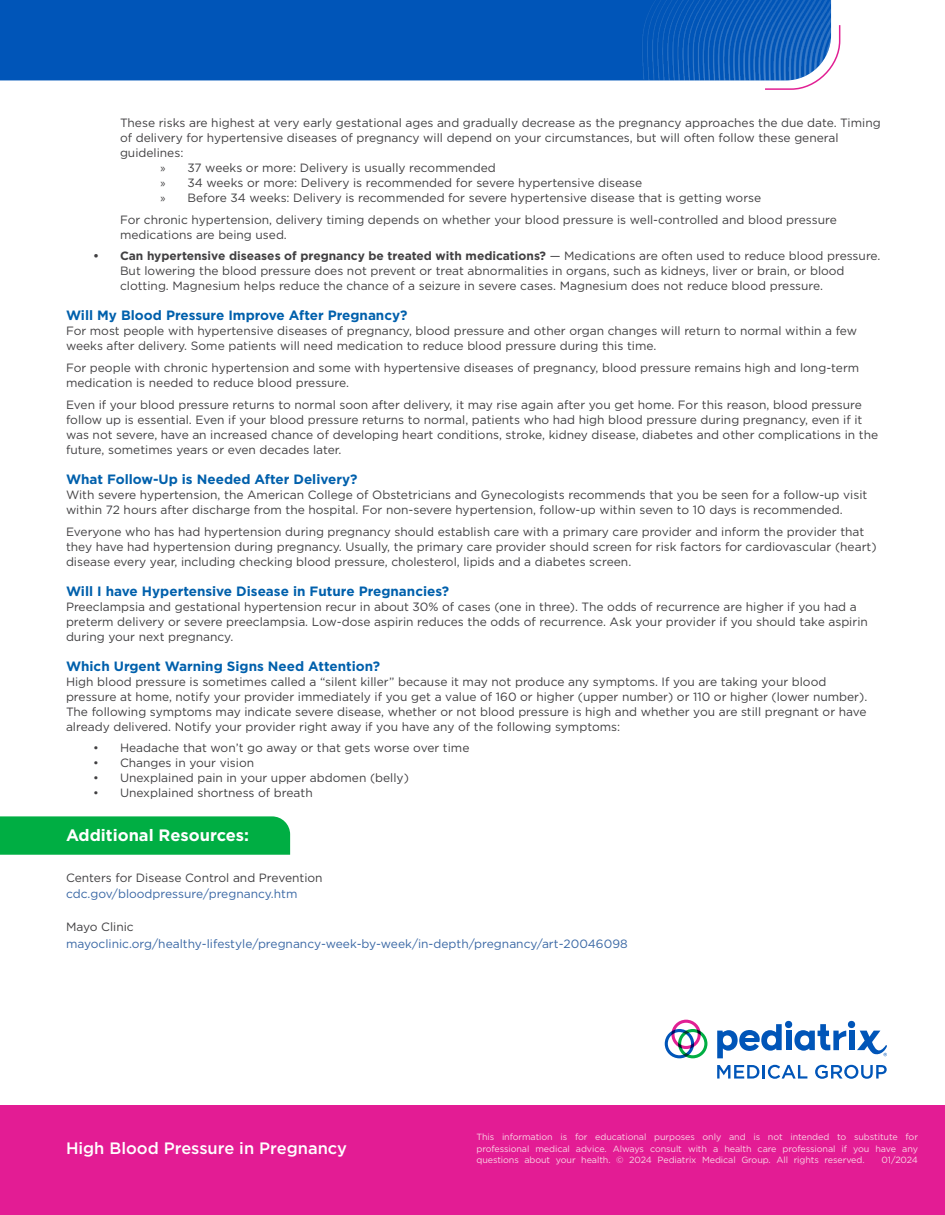
<style>
.page{position:relative;width:945px;height:1215px;background:#fff}
.page>*{position:absolute;margin:0;border:0;box-sizing:border-box;transform-origin:0 0}
.t1{font:500 16.5px "Gotham";color:#fff}
.t2{font:700 16.5px "Gotham";color:#fff}
.t3{font:700 13.5px "Gotham";color:#0060ac}
.t4{font:12px/15px "Gotham";color:#414042}
.t5{font:12px "Gotham";color:#3a68a5}
.t6{font:9px/11.2px "Gotham";letter-spacing:-.01em;color:#fad4e5;text-align:justify}
.s1{font-family:"Myriad Pro"}
.s2{font-weight:700}
</style>
<div class="page">
<div style="left:0;top:1106px;width:945px;height:109px;background:#e31c94"></div>
<div style="left:0;top:816px;width:290px;height:39px;background:#00ae43"></div>
<div style="left:0;top:0;width:548px;height:80px;background:#0055b8"></div>
<img style="left:548px;top:0;width:283px;height:80px">
<svg style="left:764px;top:24px;width:77px;height:66px"></svg>
<div style="left:785px;top:1021px;width:7px;height:7px;background:#0055b8;border-radius:50%"></div>
<div style="left:786px;top:1031px;width:6px;height:19px;background:#0055b8"></div>
<svg style="left:717px;top:1024px;width:65px;height:34px"></svg>
<svg style="left:857px;top:1031px;width:30px;height:25px"></svg>
<div style="left:849px;top:1031px;width:6px;height:19px;background:#0055b8"></div>
<div style="left:848px;top:1021px;width:7px;height:7px;background:#0055b8;border-radius:50%"></div>
<svg style="left:794px;top:1024px;width:52px;height:27px"></svg>
<svg style="left:717px;top:1065px;width:42px;height:14px"></svg>
<hr style="left:762px;top:1065px;width:3px;height:14px;background:#0055b8">
<svg style="left:768px;top:1065px;width:39px;height:14px"></svg>
<svg style="left:815px;top:1065px;width:72px;height:14px"></svg>
<svg style="left:665px;top:1020px;width:42px;height:38px"></svg>
<p class="t4" style="left:120px;top:115px;width:762px">These risks are highest at very early gestational ages and gradually decrease as the pregnancy approaches the due date. Timing</p>
<p class="t4" style="left:120px;top:130px;width:720px">of delivery for hypertensive diseases of pregnancy will depend on your circumstances, but will often follow these general</p>
<p class="t4" style="left:120px;top:145px;width:65px">guidelines:</p>
<p class="t4" style="left:160px;top:160px;width:337px"><span class="s1">»</span> 37 weeks or more: Delivery is usually recommended</p>
<p class="t4" style="left:160px;top:175px;width:483px"><span class="s1">»</span> 34 weeks or more: Delivery is recommended for severe hypertensive disease</p>
<p class="t4" style="left:160px;top:190px;width:602px"><span class="s1">»</span> Before 34 weeks: Delivery is recommended for severe hypertensive disease that is getting worse</p>
<p class="t4" style="left:120px;top:212px;width:718px">For chronic hypertension, delivery timing depends on whether your blood pressure is well-controlled and blood pressure medications are being used.</p>
<p class="t4" style="left:120px;top:248px;width:762px;text-indent:-27px"><span class="s2">• Can hypertensive diseases of pregnancy be treated with medications?</span> — Medications are often used to reduce blood pressure.<br>But lowering the blood pressure does not prevent or treat abnormalities in organs, such as kidneys, liver or brain, or blood clotting. Magnesium helps reduce the chance of a seizure in severe cases. Magnesium does not reduce blood pressure.</p>
<p class="t3" style="left:66px;top:308px;width:343px">Will My Blood Pressure Improve After Pregnancy?</p>
<p class="t4" style="left:66px;top:323px;width:793px">For most people with hypertensive diseases of pregnancy, blood pressure and other organ changes will return to normal within a few weeks after delivery. Some patients will need medication to reduce blood pressure during this time.</p>
<p class="t4" style="left:66px;top:360px;width:795px">For people with chronic hypertension and some with hypertensive diseases of pregnancy, blood pressure remains high and long-term medication is needed to reduce blood pressure.</p>
<p class="t4" style="left:66px;top:397px;width:814px">Even if your blood pressure returns to normal soon after delivery, it may rise again after you get home. For this reason, blood pressure follow up is essential. Even if your blood pressure returns to normal, patients who had high blood pressure during pregnancy, even if it was not severe, have an increased chance of developing heart conditions, stroke, kidney disease, diabetes and other complications in the future, sometimes years or even decades later.</p>
<p class="t3" style="left:66px;top:471px;width:293px">What Follow-Up is Needed After Delivery?</p>
<p class="t4" style="left:66px;top:487px;width:803px">With severe hypertension, the American College of Obstetricians and Gynecologists recommends that you be seen for a follow-up visit within 72 hours after discharge from the hospital. For non-severe hypertension, follow-up within seven to 10 days is recommended.</p>
<p class="t4" style="left:66px;top:524px;width:812px">Everyone who has had hypertension during pregnancy should establish care with a primary care provider and inform the provider that they have had hypertension during pregnancy. Usually, the primary care provider should screen for risk factors for cardiovascular (heart) disease every year, including checking blood pressure, cholesterol, lipids and a diabetes screen.</p>
<p class="t3" style="left:66px;top:583px;width:385px">Will I have Hypertensive Disease in Future Pregnancies?</p>
<p class="t4" style="left:66px;top:599px;width:803px">Preeclampsia and gestational hypertension recur in about 30% of cases (one in three). The odds of recurrence are higher if you had a preterm delivery or severe preeclampsia. Low-dose aspirin reduces the odds of recurrence. Ask your provider if you should take aspirin during your next pregnancy.</p>
<p class="t3" style="left:66px;top:658px;width:316px">Which Urgent Warning Signs Need Attention?</p>
<p class="t4" style="left:66px;top:674px;width:803px">High blood pressure is sometimes called a “silent killer” because it may not produce any symptoms. If you are taking your blood pressure at home, notify your provider immediately if you get a value of 160 or higher (upper number) or 110 or higher (lower number).<br>The following symptoms may indicate severe disease, whether or not blood pressure is high and whether you are still pregnant or have already delivered. Notify your provider right away if you have any of the following symptoms:</p>
<p class="t4" style="left:93px;top:740px;width:378px">• Headache that won’t go away or that gets worse over time</p>
<p class="t4" style="left:93px;top:755px;width:163px">• Changes in your vision</p>
<p class="t4" style="left:93px;top:770px;width:317px">• Unexplained pain in your upper abdomen (belly)</p>
<p class="t4" style="left:93px;top:785px;width:221px">• Unexplained shortness of breath</p>
<h1 class="t2" style="left:66px;top:825px;width:185px">Additional Resources:</h1>
<p class="t4" style="left:66px;top:870px;width:258px">Centers for Disease Control and Prevention</p>
<p class="t5" style="left:66px;top:886px;width:233px">cdc.gov/bloodpressure/pregnancy.htm</p>
<p class="t4" style="left:66px;top:919px;width:69px">Mayo Clinic</p>
<p class="t5" style="left:66px;top:936px;width:563px">mayoclinic.org/healthy-lifestyle/pregnancy-week-by-week/in-depth/pregnancy/art-20046098</p>
<h1 class="t1" style="left:66px;top:1138px;width:283px">High Blood Pressure in Pregnancy</h1>
<p class="t6" style="left:476px;top:1131px;width:443px">This information is for educational purposes only and is not intended to substitute for professional medical advice. Always consult with a health care professional if you have any questions about your health. © 2024 Pediatrix Medical Group. All rights reserved.</p>
<p class="t6" style="left:882px;top:1154px;width:38px">01/2024</p>
</div>
